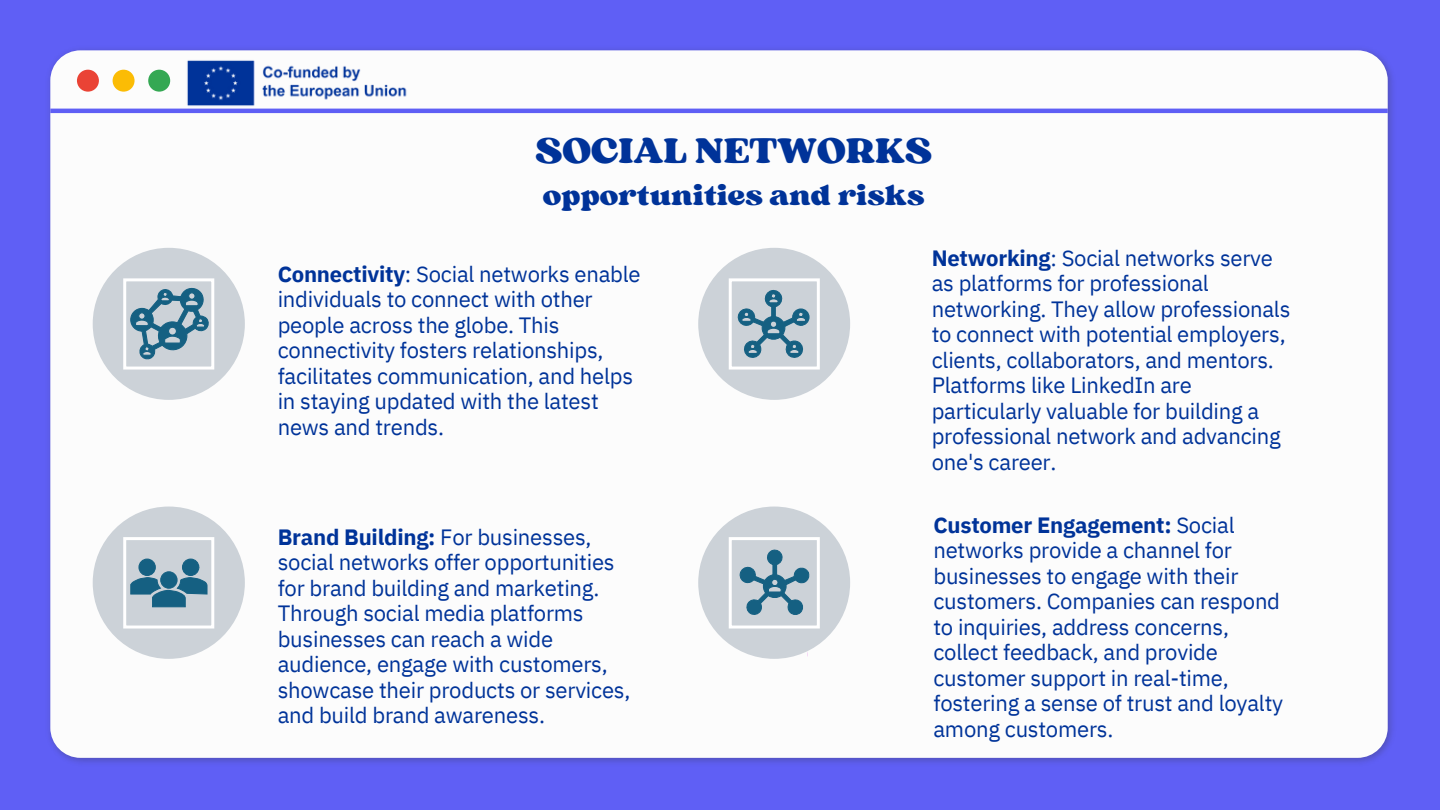
<style>
.page{position:relative;width:1440px;height:810px;background:#5f5ff5}
.page>*{position:absolute;margin:0;border:0;box-sizing:border-box;transform-origin:0 0}
.t1{font:37.4px "Sergio Trendy";color:#039}
.t2{font:29.4px "Sergio Trendy";color:#039}
.t3{font:22px/25.6px "IBM Plex Sans";letter-spacing:-.01em;color:#039}
.t4{font:700 22px "IBM Plex Sans";letter-spacing:-.01em;color:#039}
.s1{font-weight:700}
.s2{font-weight:400}
</style>
<div class="page">
<div style="left:50px;top:50px;width:1338px;height:708px;background:#fcfcfc;border-radius:30px"></div>
<div style="left:148px;top:70px;width:22px;height:22px;background:#34a853;border-radius:50%"></div>
<div style="left:113px;top:70px;width:22px;height:22px;background:#fbbc05;border-radius:50%"></div>
<div style="left:77px;top:70px;width:22px;height:22px;background:#ea4335;border-radius:50%"></div>
<hr style="left:50px;top:109px;width:1338px;height:4px;background:#5f5ff5">
<img style="left:187px;top:60px;width:220px;height:46px">
<div style="left:93px;top:248px;width:152px;height:152px;background:#ccd2d8;border-radius:50%"></div>
<svg style="left:130px;top:287px;width:79px;height:73px"></svg>
<div style="left:123px;top:278px;width:91px;height:92px;border:3px solid #fff"></div>
<div style="left:698px;top:248px;width:152px;height:152px;background:#ccd2d8;border-radius:50%"></div>
<svg style="left:737px;top:290px;width:73px;height:68px"></svg>
<div style="left:729px;top:278px;width:91px;height:92px;border:3px solid #fff"></div>
<div style="left:93px;top:507px;width:152px;height:152px;background:#ccd2d8;border-radius:50%"></div>
<div style="left:139px;top:559px;width:16px;height:16px;background:#156082;border-radius:50%"></div>
<div style="left:138px;top:559px;width:18px;height:17px;border:1px solid #156082;border-radius:50%"></div>
<div style="left:183px;top:559px;width:16px;height:16px;background:#156082;border-radius:50%"></div>
<div style="left:182px;top:559px;width:17px;height:17px;border:1px solid #156082;border-radius:50%"></div>
<div style="left:161px;top:572px;width:16px;height:16px;background:#156082;border-radius:50%"></div>
<div style="left:160px;top:571px;width:18px;height:18px;border:1px solid #156082;border-radius:50%"></div>
<svg style="left:130px;top:577px;width:78px;height:31px"></svg>
<div style="left:123px;top:537px;width:91px;height:92px;border:3px solid #fff"></div>
<div style="left:698px;top:507px;width:152px;height:152px;background:#ccd2d8;border-radius:50%"></div>
<svg style="left:739px;top:549px;width:71px;height:66px"></svg>
<div style="left:729px;top:537px;width:91px;height:92px;border:3px solid #fff"></div>
<h1 class="t1" style="left:535px;top:127px;width:398px">SOCIAL NETWORKS</h1>
<h2 class="t2" style="left:543px;top:177px;width:383px">opportunities and risks</h2>
<p class="t3" style="left:278px;top:261px;width:364px"><span class="s1">Connectivity</span>: Social networks enable individuals to connect with other people across the globe. This connectivity fosters relationships, facilitates communication, and helps in staying updated with the latest news and trends.</p>
<p class="t4" style="left:278px;top:522px;width:315px">Brand Building: <span class="s2">For businesses,</span></p>
<p class="t3" style="left:278px;top:549px;width:338px">social networks offer opportunities</p>
<p class="t3" style="left:278px;top:575px;width:323px">for brand building and marketing.</p>
<p class="t3" style="left:278px;top:600px;width:308px">Through social media platforms</p>
<p class="t3" style="left:278px;top:626px;width:277px">businesses can reach a wide</p>
<p class="t3" style="left:278px;top:651px;width:332px">audience, engage with customers,</p>
<p class="t3" style="left:278px;top:677px;width:354px">showcase their products or services,</p>
<p class="t3" style="left:278px;top:702px;width:269px">and build brand awareness.</p>
<p class="t3" style="left:932px;top:245px;width:343px"><span class="s1">Networking</span>: Social networks serve</p>
<p class="t3" style="left:932px;top:270px;width:360px">as platforms for professional networking. They allow professionals to connect with potential employers, clients, collaborators, and mentors.<br>Platforms like LinkedIn are particularly valuable for building a professional network and advancing one's career.</p>
<p class="t4" style="left:933px;top:510px;width:303px">Customer Engagement: <span class="s2">Social</span></p>
<p class="t3" style="left:933px;top:537px;width:300px">networks provide a channel for</p>
<p class="t3" style="left:933px;top:563px;width:307px">businesses to engage with their</p>
<p class="t3" style="left:933px;top:588px;width:348px">customers. Companies can respond</p>
<p class="t3" style="left:933px;top:614px;width:297px">to inquiries, address concerns,</p>
<p class="t3" style="left:933px;top:639px;width:286px">collect feedback, and provide</p>
<p class="t3" style="left:933px;top:665px;width:297px">customer support in real-time,</p>
<p class="t3" style="left:933px;top:690px;width:351px">fostering a sense of trust and loyalty</p>
<p class="t3" style="left:933px;top:716px;width:181px">among customers.</p>
</div>
